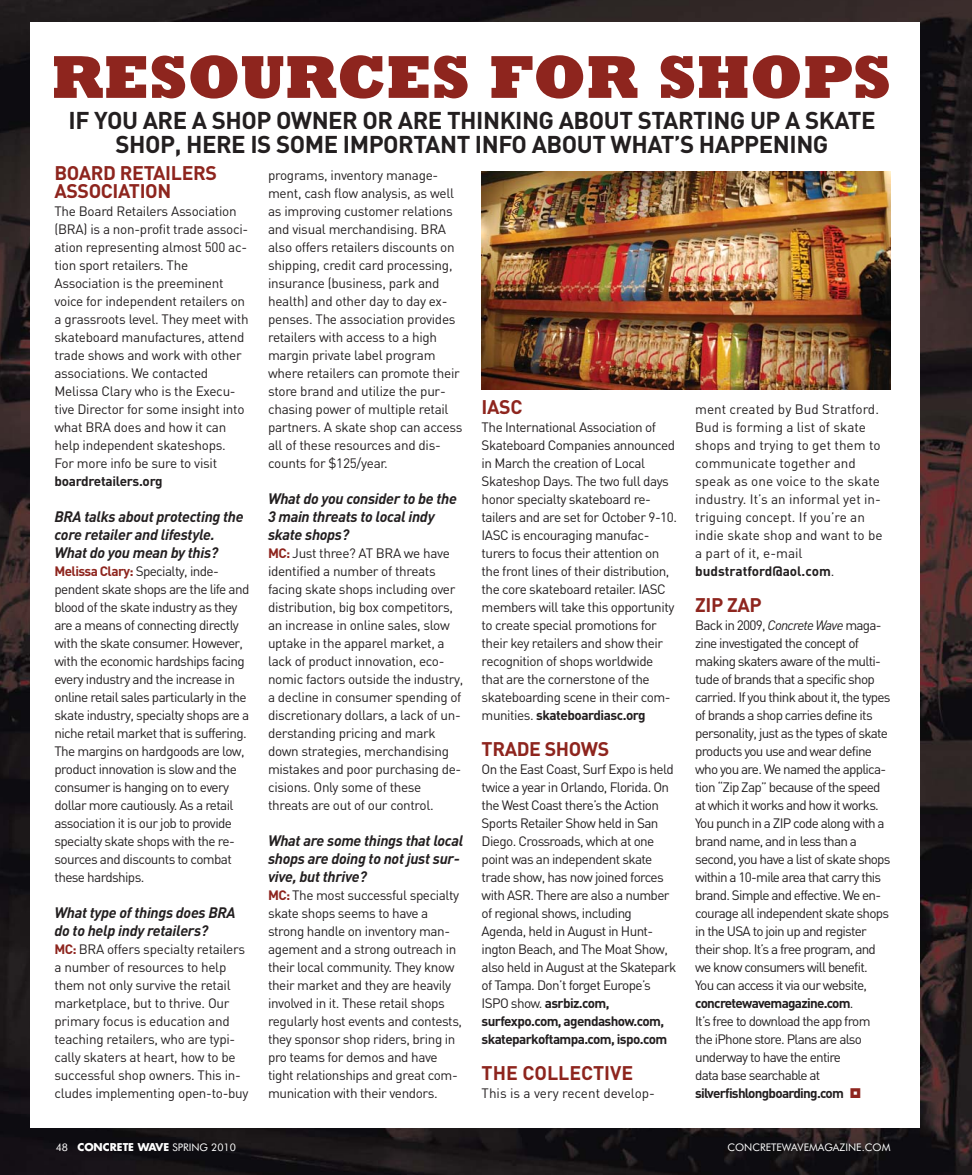
<style>
.page{position:relative;width:972px;height:1175px;background:#fff}
.page>*{position:absolute;margin:0;border:0;box-sizing:border-box;transform-origin:0 0}
.t1{font:800 61.5px "Rockwell";letter-spacing:-.005em;color:#8e251e}
.t2{font:700 24px/24px "DIN";letter-spacing:-.02em;color:#231f20;text-align:center}
.t3{font:700 19.5px/18px "DIN";letter-spacing:-.02em;color:#8e251e}
.t4{font:700 19.5px "DIN";color:#8e251e}
.t5{font:italic 700 15px/18px "DIN";letter-spacing:-.02em;color:#231f20}
.t6{font:13.5px/18px "DIN";letter-spacing:-.035em;color:#231f20}
.t7{font:13.5px/18px "DIN";letter-spacing:-.055em;color:#231f20}
.t8{font:13.5px/18px "DIN";color:#231f20}
.t9{font:700 13.5px "DIN";letter-spacing:-.055em;color:#231f20}
.t10{font:700 13.5px "DIN";letter-spacing:-.02em;color:#231f20}
.t11{font:10.5px "Futura BT";color:#fff}
.s1{font-weight:700;color:#8e251e}
.s2{font-weight:700}
.s3{font-style:italic}
.s4{font-family:"Futura";font-weight:700}
</style>
<div class="page">
<img style="left:0;top:0;width:972px;height:1174px">
<div style="left:30px;top:22px;width:890px;height:1106px;background:#fff"></div>
<img style="left:482px;top:171px;width:409px;height:219px">
<h1 class="t1" style="left:51px;top:56px;width:842px">RESOURCES FOR SHOPS</h1>
<h2 class="t2" style="left:69px;top:110px;width:809px">IF YOU ARE A SHOP OWNER OR ARE THINKING ABOUT STARTING UP A SKATE<br>SHOP, HERE IS SOME IMPORTANT INFO ABOUT WHAT’S HAPPENING</h2>
<h3 class="t3" style="left:54px;top:166px;width:164px">BOARD RETAILERS<br>ASSOCIATION</h3>
<p class="t6" style="left:54px;top:204px;width:196px">The Board Retailers Association (BRA) is a non-profit trade associ&shy;ation representing almost 500 ac&shy;tion sport retailers. The<br>Association is the preeminent voice for independent retailers on a grassroots level. They meet with skateboard manufactures, attend trade shows and work with other associations. We contacted<br>Melissa Clary who is the Execu&shy;tive Director for some insight into what BRA does and how it can help independent skateshops.<br>For more info be sure to visit</p>
<p class="t10" style="left:54px;top:476px;width:110px">boardretailers.org</p>
<p class="t5" style="left:54px;top:509px;width:191px">BRA talks about protecting the core retailer and lifestyle.<br>What do you mean by this?</p>
<p class="t6" style="left:54px;top:564px;width:196px"><span class="s1">Melissa Clary:</span> Specialty, inde&shy;pendent skate shops are the life and blood of the skate industry as they are a means of connecting directly with the skate consumer. However, with the economic hardships facing every industry and the increase in online retail sales particularly in the skate industry, specialty shops are a niche retail market that is suffering.<br>The margins on hardgoods are low, product innovation is slow and the consumer is hanging on to every dollar more cautiously. As a retail association it is our job to provide specialty skate shops with the re&shy;sources and discounts to combat these hardships.</p>
<p class="t5" style="left:54px;top:905px;width:183px">What type of things does BRA do to help indy retailers?</p>
<p class="t6" style="left:54px;top:942px;width:196px"><span class="s1">MC:</span> BRA offers specialty retailers a number of resources to help them not only survive the retail marketplace, but to thrive. Our primary focus is education and teaching retailers, who are typi&shy;cally skaters at heart, how to be successful shop owners. This in&shy;cludes implementing open-to-buy</p>
<p class="t6" style="left:268px;top:168px;width:196px">programs, inventory manage&shy;ment, cash flow analysis, as well as improving customer relations and visual merchandising. BRA also offers retailers discounts on shipping, credit card processing, insurance (business, park and health) and other day to day ex&shy;penses. The association provides retailers with access to a high margin private label program where retailers can promote their store brand and utilize the pur&shy;chasing power of multiple retail partners. A skate shop can access all of these resources and dis&shy;counts for $125/year.</p>
<p class="t5" style="left:268px;top:491px;width:190px">What do you consider to be the<br>3 main threats to local indy skate shops?</p>
<p class="t6" style="left:268px;top:546px;width:197px"><span class="s1">MC:</span> Just three? AT BRA we have identified a number of threats facing skate shops including over distribution, big box competitors, an increase in online sales, slow uptake in the apparel market, a lack of product innovation, eco&shy;nomic factors outside the industry, a decline in consumer spending of discretionary dollars, a lack of un&shy;derstanding pricing and mark down strategies, merchandising mistakes and poor purchasing de&shy;cisions. Only some of these threats are out of our control.</p>
<p class="t5" style="left:268px;top:833px;width:197px">What are some things that local shops are doing to not just sur&shy;vive, but thrive?</p>
<p class="t6" style="left:268px;top:888px;width:196px"><span class="s1">MC:</span> The most successful specialty skate shops seems to have a strong handle on inventory man&shy;agement and a strong outreach in their local community. They know their market and they are heavily involved in it. These retail shops regularly host events and contests, they sponsor shop riders, bring in pro teams for demos and have tight relationships and great com&shy;munication with their vendors.</p>
<h3 class="t3" style="left:482px;top:400px;width:42px">IASC</h3>
<p class="t6" style="left:482px;top:420px;width:197px">The International Association of Skateboard Companies announced in March the creation of Local Skateshop Days. The two full days honor specialty skateboard re&shy;tailers and are set for October 9-10.<br>IASC is encouraging manufac&shy;turers to focus their attention on the front lines of their distribution, the core skateboard retailer. IASC members will take this opportunity to create special promotions for their key retailers and show their recognition of shops worldwide that are the cornerstone of the skateboarding scene in their com&shy;munities. <span class="s2">skateboardiasc.org</span></p>
<h3 class="t3" style="left:482px;top:742px;width:129px">TRADE SHOWS</h3>
<p class="t6" style="left:482px;top:762px;width:196px">On the East Coast, Surf Expo is held twice a year in Orlando, Florida. On the West Coast there’s the Action<br>Sports Retailer Show held in San<br>Diego. Crossroads, which at one point was an independent skate trade show, has now joined forces with ASR. There are also a number of regional shows, including<br>Agenda, held in August in Hunt&shy;ington Beach, and The Moat Show, also held in August at the Skatepark of Tampa. Don’t forget Europe’s<br>ISPO show. <span class="s2">asrbiz.com, surfexpo.com, agendashow.com, skateparkoftampa.com, ispo.com</span></p>
<h3 class="t4" style="left:482px;top:1066px;width:153px">THE COLLECTIVE</h3>
<p class="t8" style="left:482px;top:1086px;width:175px">This is a very recent develop-</p>
<p class="t8" style="left:695px;top:402px;width:189px">ment created by Bud Stratford.<br>Bud is forming a list of skate shops and trying to get them to communicate together and speak as one voice to the skate industry. It’s an informal yet in&shy;triguing concept. If you’re an indie skate shop and want to be a part of it, e-mail <span class="s2">budstratford@aol.com</span>.</p>
<h3 class="t3" style="left:695px;top:598px;width:68px">ZIP ZAP</h3>
<p class="t7" style="left:695px;top:618px;width:197px">Back in 2009, <span class="s3">Concrete Wave</span> maga&shy;zine investigated the concept of making skaters aware of the multi&shy;tude of brands that a specific shop carried. If you think about it, the types of brands a shop carries define its personality, just as the types of skate products you use and wear define who you are. We named the applica&shy;tion “Zip Zap” because of the speed at which it works and how it works.<br>You punch in a ZIP code along with a brand name, and in less than a second, you have a list of skate shops within a 10-mile area that carry this brand. Simple and effective. We en&shy;courage all independent skate shops in the USA to join up and register their shop. It’s a free program, and we know consumers will benefit.<br>You can access it via our website, <span class="s2">concretewavemagazine.com</span>.<br>It’s free to download the app from the iPhone store. Plans are also underway to have the entire<br>data base searchable at</p>
<p class="t9" style="left:695px;top:1088px;width:150px">silverfishlongboarding.com</p>
<p class="t11" style="left:56px;top:1143px;width:182px">48 <span class="s4">CONCRETE WAVE</span> SPRING 2010</p>
<p class="t11" style="left:728px;top:1142px;width:164px">CONCRETEWAVEMAGAZINE.COM</p>
</div>
